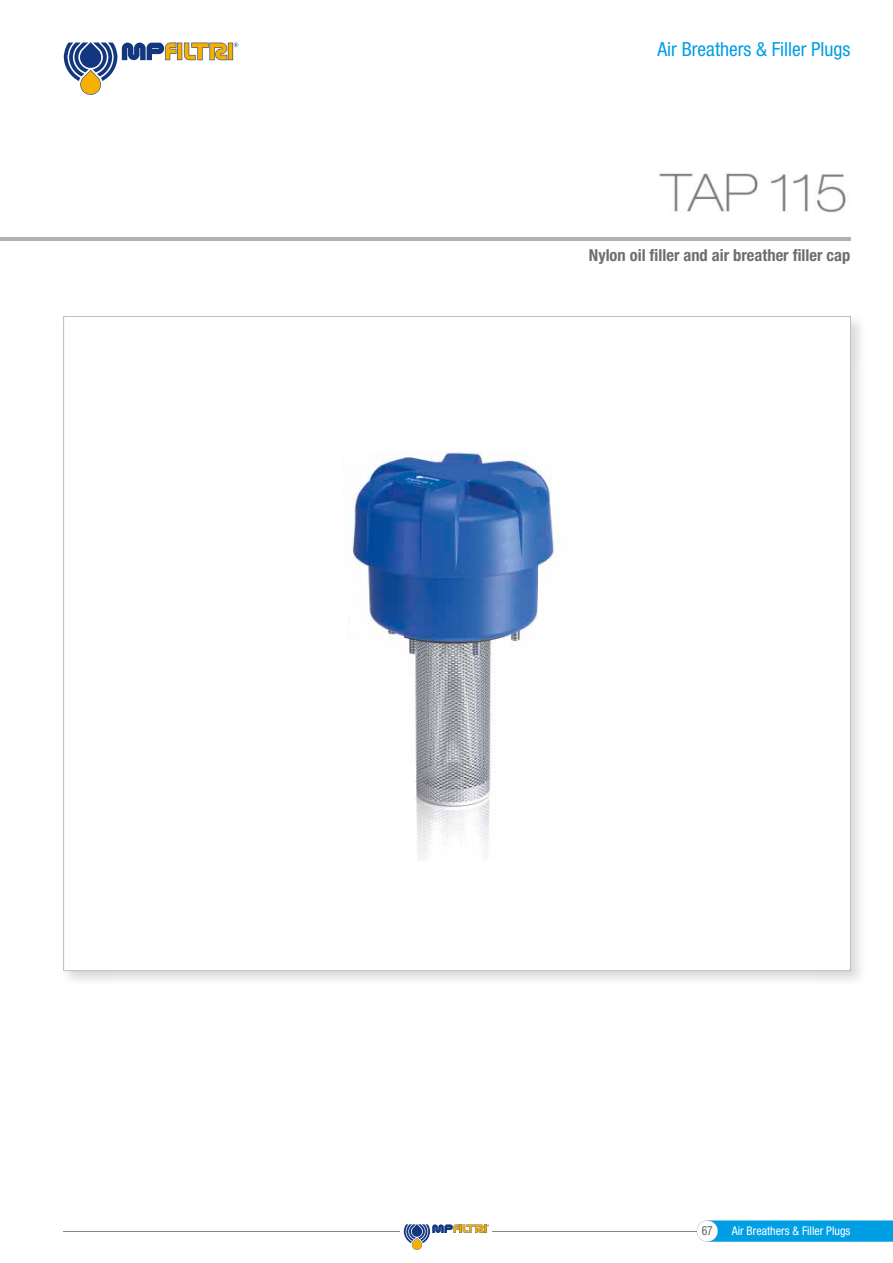
<style>
.page{position:relative;width:893px;height:1263px;background:#fff}
.page>*{position:absolute;margin:0;border:0;box-sizing:border-box;transform-origin:0 0}
.t1{font:condensed 19.5px "Helvetica Neue LT Std";color:#009ee3}
.t2{font:700 condensed 16.5px "Helvetica Neue LT Std";color:#6e6e6e}
.t3{font:condensed 12.75px "Helvetica Neue LT Std";color:#636362;scale:.92 1}
.t4{font:condensed 12px "Helvetica Neue LT Std";color:#fff}
</style>
<div class="page">
<img style="left:814px;top:363px;width:46px;height:618px">
<svg style="left:64px;top:316px;width:786px;height:655px"></svg>
<hr style="left:0;top:238px;width:850px;height:3px;background:#b2b2b2">
<svg style="left:64px;top:42px;width:174px;height:53px"></svg>
<img style="left:403px;top:452px;width:179px;height:409px">
<img style="left:302px;top:452px;width:101px;height:307px">
<hr style="left:64px;top:1231px;width:641px;height:1px;background:#878786">
<svg style="left:697px;top:1220px;width:196px;height:22px;background:#1fa9e5"></svg>
<svg style="left:404px;top:1224px;width:85px;height:26px"></svg>
<img style="left:659px;top:173px;width:187px;height:40px">
<p class="t1" style="left:657px;top:38px;width:194px">Air Breathers &amp; Filler Plugs</p>
<p class="t2" style="left:589px;top:245px;width:263px">Nylon oil filler and air breather filler cap</p>
<p class="t3" style="left:702px;top:1223px;width:14px">67</p>
<p class="t4" style="left:732px;top:1223px;width:120px">Air Breathers &amp; Filler Plugs</p>
</div>
